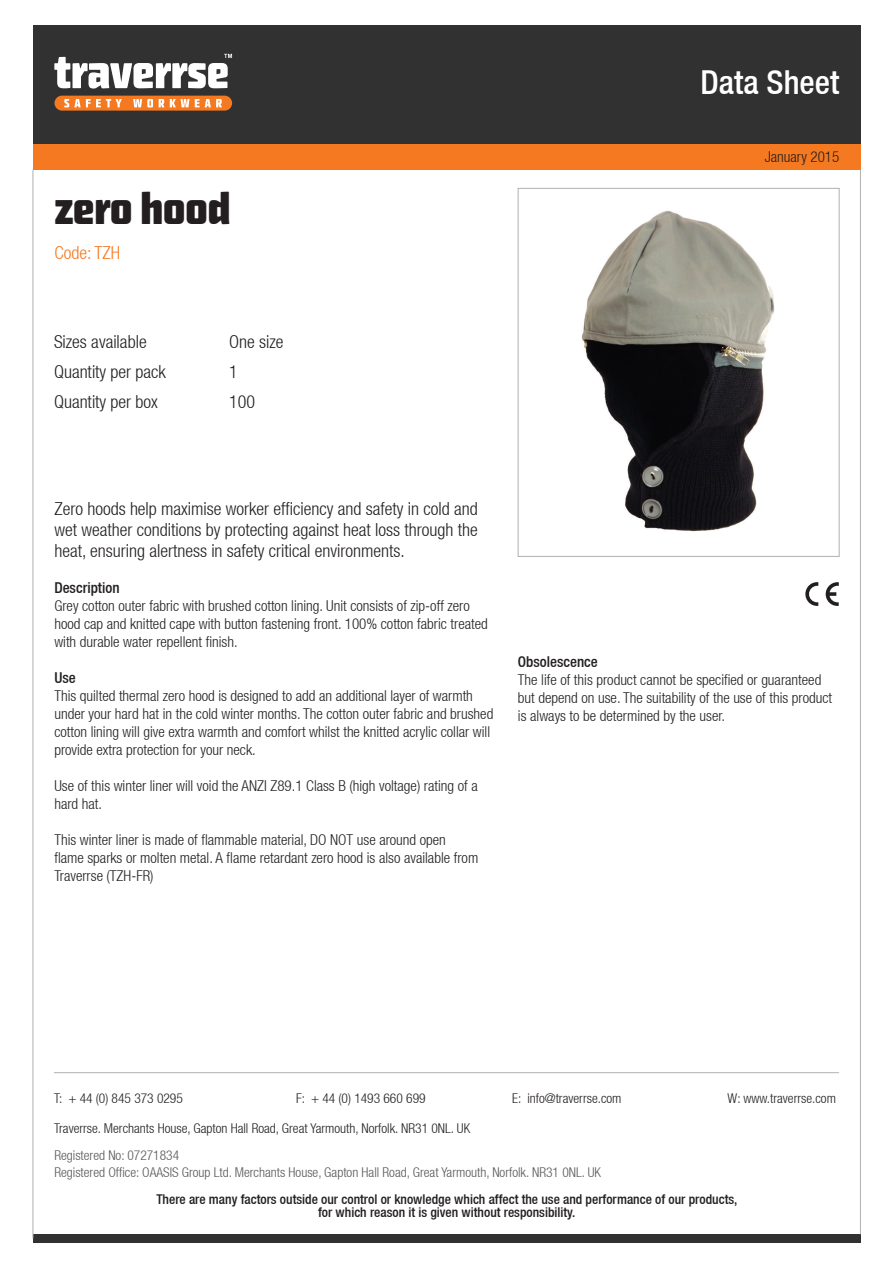
<style>
.page{position:relative;width:893px;height:1263px;background:#fff}
.page>*{position:absolute;margin:0;border:0;box-sizing:border-box;transform-origin:0 0}
.t1{font:900 45px "Capricorn OSF";color:#231f20}
.t2{font:500 condensed 33px "Helvetica Neue LT";color:#fff}
.t3{font:300 condensed 18px/30px "Helvetica Neue LT";color:#231f20}
.t4{font:300 condensed 18px "Helvetica Neue LT";color:#f47921}
.t5{font:300 condensed 15px/18px "Helvetica Neue LT";color:#231f20}
.t6{font:500 condensed 15px "Helvetica Neue LT";color:#231f20}
.t7{font:300 condensed 13.5px "Helvetica Neue LT";color:#231f20}
.t8{font:500 condensed 13.5px/13.5px "Helvetica Neue LT";color:#231f20;text-align:center}
.t9{font:300 condensed 13.5px/16.5px "Helvetica Neue LT";color:#57585a}
</style>
<div class="page">
<div style="left:33px;top:26px;width:828px;height:119px;background:#303130"></div>
<div style="left:33px;top:145px;width:828px;height:25px;background:#f47921"></div>
<div style="left:33px;top:1234px;width:828px;height:9px;background:#303130"></div>
<svg style="left:826px;top:582px;width:13px;height:24px"></svg>
<svg style="left:805px;top:582px;width:13px;height:24px"></svg>
<div style="left:54px;top:96px;width:178px;height:15px;background:#f47921;border-radius:7px"></div>
<svg style="left:54px;top:54px;width:178px;height:34px"></svg>
<svg style="left:64px;top:99px;width:58px;height:8px"></svg>
<svg style="left:133px;top:99px;width:20px;height:8px"></svg>
<svg style="left:159px;top:99px;width:5px;height:8px"></svg>
<svg style="left:170px;top:99px;width:19px;height:8px"></svg>
<svg style="left:195px;top:99px;width:27px;height:8px"></svg>
<hr style="left:33px;top:170px;width:1px;height:1068px;background:#b2b0b0">
<hr style="left:860px;top:170px;width:1px;height:1064px;background:#b2b0b0">
<div style="left:518px;top:188px;width:321px;height:369px;border:1px solid #b2b0b0"></div>
<hr style="left:54px;top:1072px;width:785px;height:1px;background:#b2b0b0">
<img style="left:581px;top:210px;width:194px;height:322px">
<h2 class="t2" style="left:701px;top:62px;width:140px">Data Sheet</h2>
<h1 class="t1" style="left:54px;top:192px;width:178px">zero hood</h1>
<p class="t4" style="left:54px;top:243px;width:67px">Code: TZH</p>
<p class="t3" style="left:54px;top:326px;width:113px">Sizes available<br>Quantity per pack<br>Quantity per box</p>
<p class="t3" style="left:229px;top:326px;width:56px">One size<br>1<br>100</p>
<p class="t5" style="left:765px;top:148px;width:76px">January 2015</p>
<p class="t3" style="left:54px;top:498px;width:425px;line-height:21px;text-align:justify">Zero hoods help maximise worker efficiency and safety in cold and wet weather conditions by protecting against heat loss through the heat, ensuring alertness in safety critical environments.</p>
<p class="t6" style="left:54px;top:578px;width:67px">Description</p>
<p class="t5" style="left:54px;top:596px;width:435px">Grey cotton outer fabric with brushed cotton lining. Unit consists of zip-off zero hood cap and knitted cape with button fastening front. 100% cotton fabric treated with durable water repellent finish.</p>
<p class="t6" style="left:54px;top:668px;width:23px">Use</p>
<p class="t5" style="left:54px;top:686px;width:440px">This quilted thermal zero hood is designed to add an additional layer of warmth under your hard hat in the cold winter months. The cotton outer fabric and brushed cotton lining will give extra warmth and comfort whilst the knitted acrylic collar will provide extra protection for your neck.</p>
<p class="t5" style="left:54px;top:776px;width:425px">Use of this winter liner will void the ANZI Z89.1 Class B (high voltage) rating of a hard hat.</p>
<p class="t5" style="left:54px;top:830px;width:425px">This winter liner is made of flammable material, DO NOT use around open flame sparks or molten metal. A flame retardant zero hood is also available from<br>Traverrse (TZH-FR)</p>
<p class="t6" style="left:518px;top:653px;width:81px">Obsolescence</p>
<p class="t5" style="left:518px;top:671px;width:316px">The life of this product cannot be specified or guaranteed but depend on use. The suitability of the use of this product is always to be determined by the user.</p>
<p class="t7" style="left:54px;top:1090px;width:130px">T: + 44 (0) 845 373 0295</p>
<p class="t7" style="left:296px;top:1090px;width:131px">F: + 44 (0) 1493 660 699</p>
<p class="t7" style="left:512px;top:1090px;width:111px">E: info@traverrse.com</p>
<p class="t7" style="left:728px;top:1090px;width:110px">W: www.traverrse.com</p>
<p class="t7" style="left:54px;top:1121px;width:417px">Traverrse. Merchants House, Gapton Hall Road, Great Yarmouth, Norfolk. NR31 0NL. UK</p>
<p class="t9" style="left:54px;top:1147px;width:548px">Registered No: 07271834<br>Registered Office: OAASIS Group Ltd. Merchants House, Gapton Hall Road, Great Yarmouth, Norfolk. NR31 0NL. UK</p>
<p class="t8" style="left:156px;top:1192px;width:582px">There are many factors outside our control or knowledge which affect the use and performance of our products, for which reason it is given without responsibility.</p>
</div>
